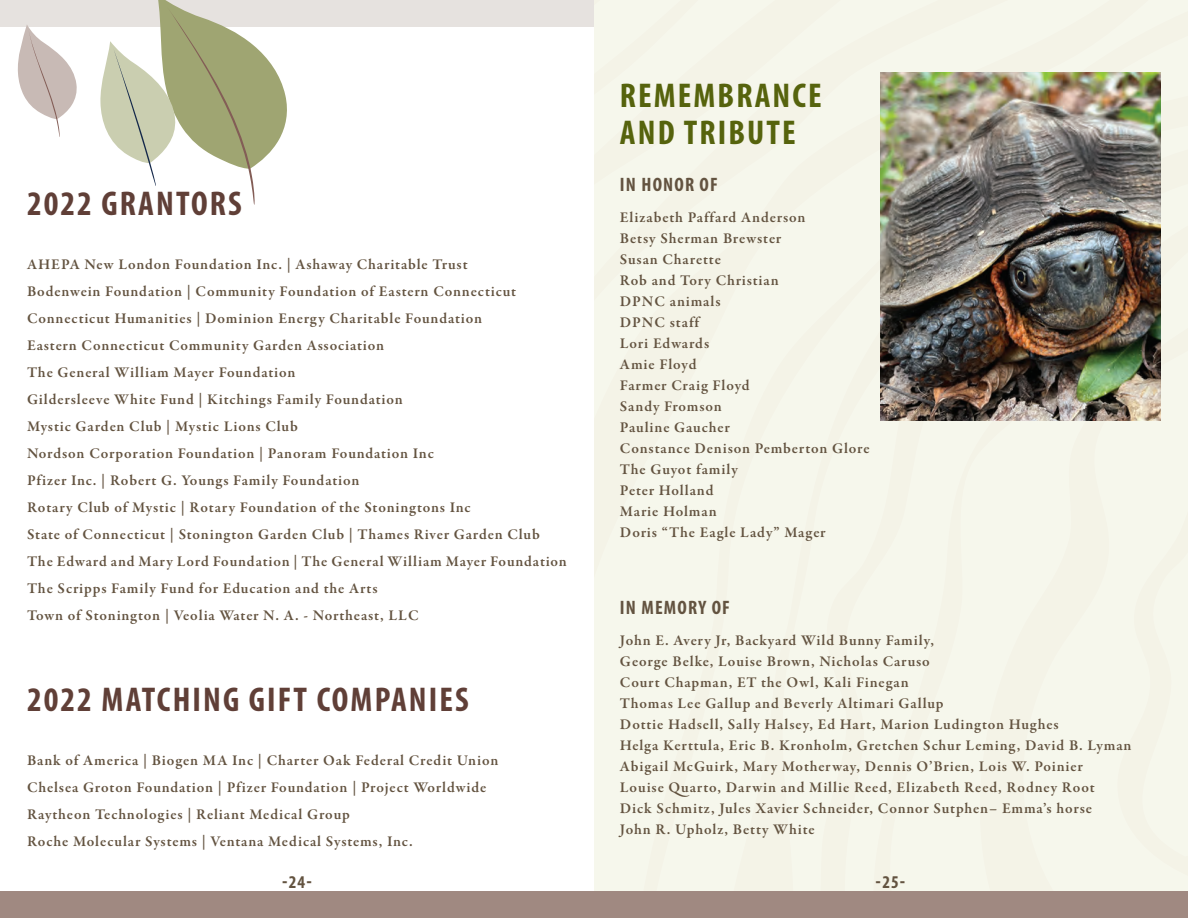
<style>
.page{position:relative;width:1188px;height:918px;background:#fff}
.page>*{position:absolute;margin:0;border:0;box-sizing:border-box;transform-origin:0 0}
.t1{font:700 condensed 34.5px "Myriad Pro";letter-spacing:.06em;color:#603f37}
.t2{font:700 condensed 34.5px/37.5px "Myriad Pro";letter-spacing:.06em;color:#56630d}
.t3{font:700 condensed 21px "Myriad Pro";color:#635340}
.t4{font:700 condensed 19.5px "Myriad Pro";letter-spacing:.06em;color:#635340}
.t5{font:600 15px/21px "Garamond Premr Pro";letter-spacing:.055em;color:#635340}
.s1{font-size:18px}
</style>
<div class="page">
<div style="left:594px;top:0;width:594px;height:891px;background:#f6f7ec"></div>
<img style="left:880px;top:72px;width:281px;height:348px">
<div style="left:0;top:891px;width:1188px;height:27px;background:#a08981"></div>
<div style="left:0;top:0;width:594px;height:27px;background:#e6e2df"></div>
<svg style="left:17px;top:25px;width:60px;height:112px"></svg>
<svg style="left:100px;top:0;width:187px;height:205px"></svg>
<h1 class="t1" style="left:27px;top:182px;width:216px">2022 GRANTORS</h1>
<p class="t5" style="left:27px;top:251px;width:541px;line-height:27px">AHEPA New London Foundation Inc. | Ashaway Charitable Trust<br>Bodenwein Foundation | Community Foundation of Eastern Connecticut Connecticut Humanities | Dominion Energy Charitable Foundation<br>Eastern Connecticut Community Garden Association<br>The General William Mayer Foundation<br>Gildersleeve White Fund | Kitchings Family Foundation<br>Mystic Garden Club | Mystic Lions Club<br>Nordson Corporation Foundation | Panoram Foundation Inc<br>Pfizer Inc. | Robert G. Youngs Family Foundation<br>Rotary Club of Mystic | Rotary Foundation of the Stoningtons Inc<br>State of Connecticut | Stonington Garden Club | Thames River Garden Club The Edward and Mary Lord Foundation | The General William Mayer Foundation The Scripps Family Fund for Education and the Arts<br>Town of Stonington | Veolia Water N. A. - Northeast, LLC</p>
<h1 class="t1" style="left:27px;top:678px;width:443px">2022 MATCHING GIFT COMPANIES</h1>
<p class="t5" style="left:27px;top:747px;width:473px;line-height:27px">Bank of America | Biogen MA Inc | Charter Oak Federal Credit Union Chelsea Groton Foundation | Pfizer Foundation | Project Worldwide Raytheon Technologies | Reliant Medical Group<br>Roche Molecular Systems | Ventana Medical Systems, Inc.</p>
<h2 class="t3" style="left:282px;top:868px;width:31px">-<span class="s1">24</span>-</h2>
<h1 class="t2" style="left:620px;top:76px;width:203px">REMEMBRANCE<br>AND TRIBUTE</h1>
<h3 class="t4" style="left:620px;top:172px;width:99px">IN HONOR OF</h3>
<p class="t5" style="left:620px;top:207px;width:251px">Elizabeth Paffard Anderson<br>Betsy Sherman Brewster<br>Susan Charette<br>Rob and Tory Christian<br>DPNC animals<br>DPNC staff<br>Lori Edwards<br>Amie Floyd<br>Farmer Craig Floyd<br>Sandy Fromson<br>Pauline Gaucher<br>Constance Denison Pemberton Glore<br>The Guyot family<br>Peter Holland<br>Marie Holman<br>Doris “The Eagle Lady” Mager</p>
<h3 class="t4" style="left:620px;top:595px;width:111px">IN MEMORY OF</h3>
<p class="t5" style="left:620px;top:630px;width:513px">John E. Avery Jr, Backyard Wild Bunny Family,<br>George Belke, Louise Brown, Nicholas Caruso<br>Court Chapman, ET the Owl, Kali Finegan<br>Thomas Lee Gallup and Beverly Altimari Gallup<br>Dottie Hadsell, Sally Halsey, Ed Hart, Marion Ludington Hughes<br>Helga Kerttula, Eric B. Kronholm, Gretchen Schur Leming, David B. Lyman Abigail McGuirk, Mary Motherway, Dennis O’Brien, Lois W. Poinier<br>Louise Quarto, Darwin and Millie Reed, Elizabeth Reed, Rodney Root<br>Dick Schmitz, Jules Xavier Schneider, Connor Sutphen– Emma’s horse<br>John R. Upholz, Betty White</p>
<h2 class="t3" style="left:876px;top:868px;width:31px">-<span class="s1">25</span>-</h2>
</div>
